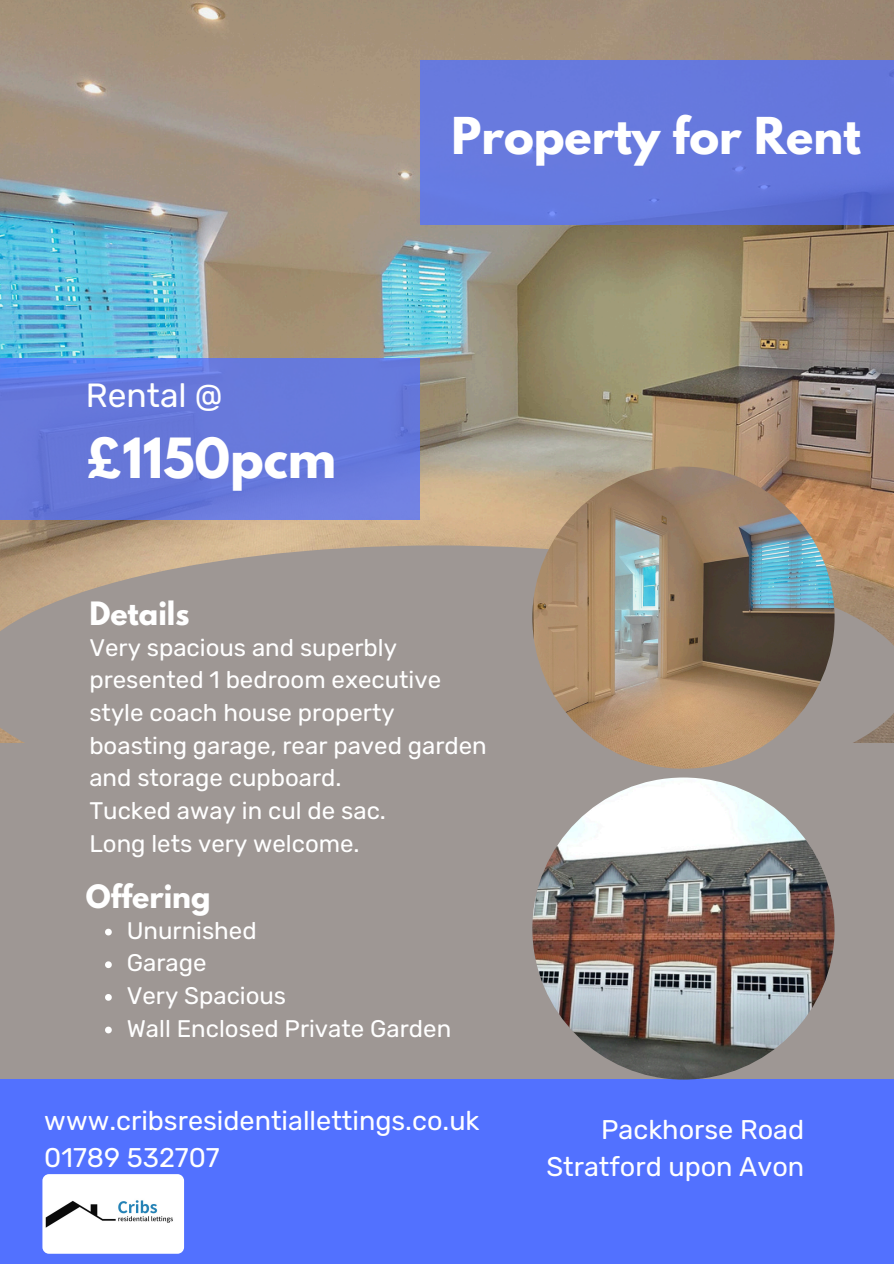
<style>
.page{position:relative;width:894px;height:1264px;background:#fff}
.page>*{position:absolute;margin:0;border:0;box-sizing:border-box;transform-origin:0 0}
.t1{font:700 49.05px "League Spartan";color:#fff}
.t2{font:700 45px "League Spartan";color:#fff}
.t3{font:33.45px "Rubik";color:#fff}
.t4{font:700 28.5px "League Spartan";color:#fff}
.t5{font:27px/37.2px "Rubik";color:#fff}
.t6{font:24px/32.7px "Rubik";color:#fff}
</style>
<div class="page">
<div style="left:0;top:0;width:893px;height:1263px;background:#9e9794"></div>
<img style="left:0;top:0;width:893px;height:545px">
<svg style="left:420px;top:60px;width:473px;height:164px;background:#6477dd"></svg>
<svg style="left:0;top:358px;width:420px;height:161px;background:#6679dc"></svg>
<div style="left:0;top:1079px;width:893px;height:184px;background:#5271ff"></div>
<img style="left:42px;top:1174px;width:142px;height:79px;border-radius:7px">
<svg style="left:0;top:545px;width:893px;height:268px"></svg>
<img style="left:532px;top:777px;width:302px;height:302px;border-radius:50%">
<img style="left:532px;top:466px;width:302px;height:302px;border-radius:50%">
<svg style="left:105px;top:928px;width:7px;height:7px"></svg>
<svg style="left:105px;top:961px;width:7px;height:7px"></svg>
<svg style="left:105px;top:994px;width:7px;height:6px"></svg>
<svg style="left:105px;top:1026px;width:7px;height:7px"></svg>
<p class="t3" style="left:86px;top:375px;width:138px">Rental @</p>
<p class="t1" style="left:86px;top:434px;width:252px">£1150pcm</p>
<p class="t4" style="left:89px;top:599px;width:102px">Details</p>
<h1 class="t2" style="left:451px;top:114px;width:410px">Property for Rent</h1>
<p class="t6" style="left:89px;top:631px;width:399px">Very spacious and superbly presented 1 bedroom executive style coach house property boasting garage, rear paved garden and storage cupboard.</p>
<h4 class="t6" style="left:89px;top:794px;width:298px">Tucked away in cul de sac.</h4>
<p class="t6" style="left:89px;top:827px;width:272px">Long lets very welcome.</p>
<h3 class="t4" style="left:86px;top:882px;width:126px">Offering</h3>
<p class="t6" style="left:127px;top:914px;width:131px">Unurnished</p>
<p class="t6" style="left:127px;top:946px;width:81px">Garage</p>
<p class="t6" style="left:127px;top:979px;width:161px">Very Spacious</p>
<p class="t6" style="left:127px;top:1012px;width:326px">Wall Enclosed Private Garden</p>
<h3 class="t5" style="left:44px;top:1101px;width:436px">www.cribsresidentiallettings.co.uk<br>01789 532707</h3>
<p class="t5" style="left:546px;top:1110px;width:259px;text-align:right">Packhorse Road<br>Stratford upon Avon</p>
</div>
